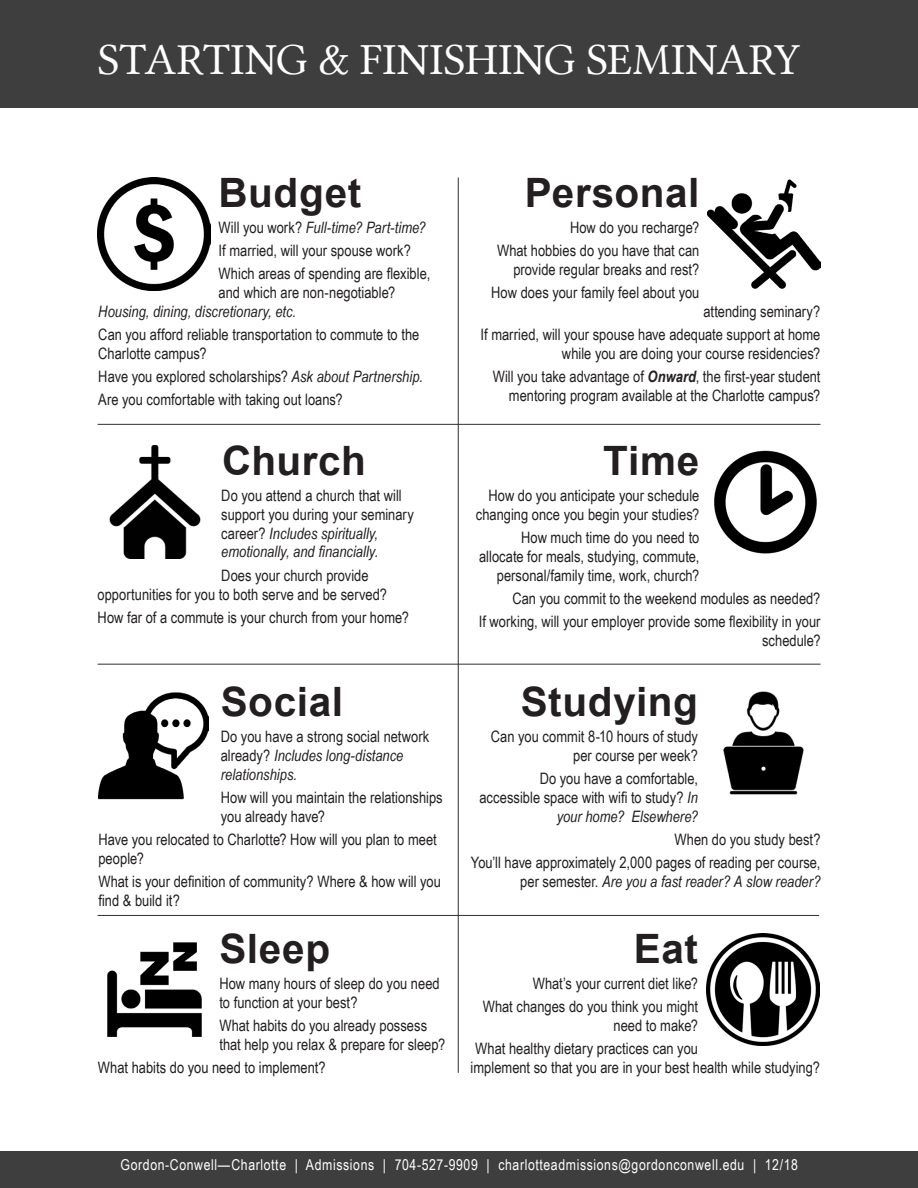
<style>
.page{position:relative;width:918px;height:1188px;background:#fff}
.page>*{position:absolute;margin:0;border:0;box-sizing:border-box;transform-origin:0 0}
.t1{font:45px "Lin Libertine";letter-spacing:.015em;color:#fff}
.Fotolia_B{font:700 40.5px "Arial";letter-spacing:.015em;color:#231f20}
.Fotolia_B-2{font:15.75px/18.9px "Arial Narrow";color:#231f20}
.Fotolia_B-3{font:italic 15.75px "Arial Narrow";color:#231f20}
.t2{font:15px "Arial Narrow";letter-spacing:.04em;color:#fff}
.s1{font-style:normal}
.s2{font-style:italic}
.s3{font-weight:700;font-style:italic}
</style>
<div class="page">
<div style="left:0;top:0;width:918px;height:108px;background:#3e3e3f"></div>
<img style="left:708px;top:179px;width:113px;height:110px">
<img style="left:707px;top:933px;width:112px;height:113px">
<img style="left:107px;top:942px;width:95px;height:95px">
<img style="left:98px;top:692px;width:110px;height:107px">
<img style="left:109px;top:446px;width:92px;height:112px">
<img style="left:98px;top:178px;width:112px;height:112px">
<img style="left:723px;top:691px;width:81px;height:104px">
<img style="left:714px;top:450px;width:103px;height:104px">
<hr style="left:458px;top:178px;width:1px;height:895px;background:#312f30">
<hr style="left:98px;top:424px;width:723px;height:1px;background:#312f30">
<hr style="left:98px;top:664px;width:723px;height:1px;background:#312f30">
<hr style="left:98px;top:915px;width:721px;height:1px;background:#312f30">
<div style="left:0;top:1151px;width:918px;height:37px;background:#3e3e3f"></div>
<p class="t1" style="left:98px;top:34px;width:704px">STARTING &amp; FINISHING SEMINARY</p>
<p class="Fotolia_B" style="left:219px;top:164px;width:144px">Budget</p>
<p class="Fotolia_B-3" style="left:219px;top:216px;width:209px"><span class="s1">Will you work?</span> Full-time? Part-time?</p>
<p class="Fotolia_B-2" style="left:219px;top:240px;width:194px">If married, will your spouse work?</p>
<p class="Fotolia_B-2" style="left:219px;top:264px;width:213px">Which areas of spending are flexible,</p>
<p class="Fotolia_B-2" style="left:219px;top:282px;width:178px">and which are non-negotiable?</p>
<p class="Fotolia_B-3" style="left:98px;top:300px;width:199px">Housing, dining, discretionary, etc.</p>
<p class="Fotolia_B-2" style="left:98px;top:324px;width:323px">Can you afford reliable transportation to commute to the<br>Charlotte campus?</p>
<p class="Fotolia_B-2" style="left:98px;top:367px;width:326px">Have you explored scholarships? <span class="s2">Ask about Partnership.</span></p>
<p class="Fotolia_B-2" style="left:98px;top:390px;width:246px">Are you comfortable with taking out loans?</p>
<p class="Fotolia_B" style="left:222px;top:432px;width:145px">Church</p>
<p class="Fotolia_B-2" style="left:221px;top:485px;width:194px">Do you attend a church that will support you during your seminary career? <span class="s2">Includes spiritually, emotionally, and financially.</span></p>
<p class="Fotolia_B-2" style="left:98px;top:565px;width:291px;text-indent:124px">Does your church provide opportunities for you to both serve and be served?</p>
<p class="Fotolia_B-2" style="left:98px;top:607px;width:313px">How far of a commute is your church from your home?</p>
<p class="Fotolia_B" style="left:525px;top:164px;width:176px">Personal</p>
<p class="Fotolia_B-2" style="left:570px;top:217px;width:131px">How do you recharge?</p>
<p class="Fotolia_B-2" style="left:497px;top:240px;width:204px;text-align:right">What hobbies do you have that can provide regular breaks and rest?</p>
<p class="Fotolia_B-2" style="left:491px;top:282px;width:210px">How does your family feel about you</p>
<p class="Fotolia_B-2" style="left:703px;top:301px;width:119px">attending seminary?</p>
<p class="Fotolia_B-2" style="left:481px;top:324px;width:341px;text-align:right">If married, will your spouse have adequate support at home while you are doing your course residencies?</p>
<p class="Fotolia_B-2" style="left:493px;top:367px;width:329px;text-align:right">Will you take advantage of <span class="s3">Onward</span>, the first-year student mentoring program available at the Charlotte campus?</p>
<p class="Fotolia_B" style="left:603px;top:432px;width:98px">Time</p>
<p class="Fotolia_B-2" style="left:476px;top:485px;width:225px;text-align:right">How do you anticipate your schedule changing once you begin your studies?</p>
<p class="Fotolia_B-2" style="left:479px;top:527px;width:222px;text-align:right">How much time do you need to allocate for meals, studying, commute, personal/family time, work, church?</p>
<p class="Fotolia_B-2" style="left:512px;top:588px;width:310px">Can you commit to the weekend modules as needed?</p>
<p class="Fotolia_B-2" style="left:479px;top:611px;width:343px;text-align:right">If working, will your employer provide some flexibility in your schedule?</p>
<p class="Fotolia_B" style="left:221px;top:673px;width:124px">Social</p>
<p class="Fotolia_B" style="left:521px;top:673px;width:179px">Studying</p>
<p class="Fotolia_B-2" style="left:221px;top:726px;width:210px">Do you have a strong social network already? <span class="s2">Includes long-distance relationships.</span></p>
<p class="Fotolia_B-2" style="left:221px;top:787px;width:223px">How will you maintain the relationships you already have?</p>
<p class="Fotolia_B-2" style="left:98px;top:829px;width:340px">Have you relocated to Charlotte? How will you plan to meet people?</p>
<p class="Fotolia_B-2" style="left:98px;top:871px;width:344px">What is your definition of community? Where &amp; how will you find &amp; build it?</p>
<p class="Fotolia_B-2" style="left:491px;top:726px;width:209px;text-align:right">Can you commit 8-10 hours of study per course per week?</p>
<p class="Fotolia_B-2" style="left:479px;top:768px;width:220px;text-align:right">Do you have a comfortable, accessible space with wifi to study? <span class="s2">In your home? Elsewhere?</span></p>
<p class="Fotolia_B-2" style="left:674px;top:829px;width:148px">When do you study best?</p>
<p class="Fotolia_B-2" style="left:471px;top:853px;width:351px;text-align:right">You’ll have approximately 2,000 pages of reading per course, per semester. <span class="s2">Are you a fast reader? A slow reader?</span></p>
<p class="Fotolia_B" style="left:219px;top:920px;width:112px">Sleep</p>
<p class="Fotolia_B" style="left:634px;top:920px;width:66px">Eat</p>
<p class="Fotolia_B-2" style="left:219px;top:973px;width:222px">How many hours of sleep do you need to function at your best?</p>
<p class="Fotolia_B-2" style="left:219px;top:1015px;width:227px">What habits do you already possess that help you relax &amp; prepare for sleep?</p>
<p class="Fotolia_B-2" style="left:98px;top:1057px;width:229px">What habits do you need to implement?</p>
<p class="Fotolia_B-2" style="left:533px;top:973px;width:167px">What’s your current diet like?</p>
<p class="Fotolia_B-2" style="left:483px;top:996px;width:217px;text-align:right">What changes do you think you might need to make?</p>
<p class="Fotolia_B-2" style="left:471px;top:1038px;width:351px">What healthy dietary practices can you<br>implement so that you are in your best health while studying?</p>
<p class="t2" style="left:121px;top:1154px;width:679px">Gordon-Conwell—Charlotte | Admissions | 704-527-9909 | charlotteadmissions@gordonconwell.edu | 12/18</p>
</div>
